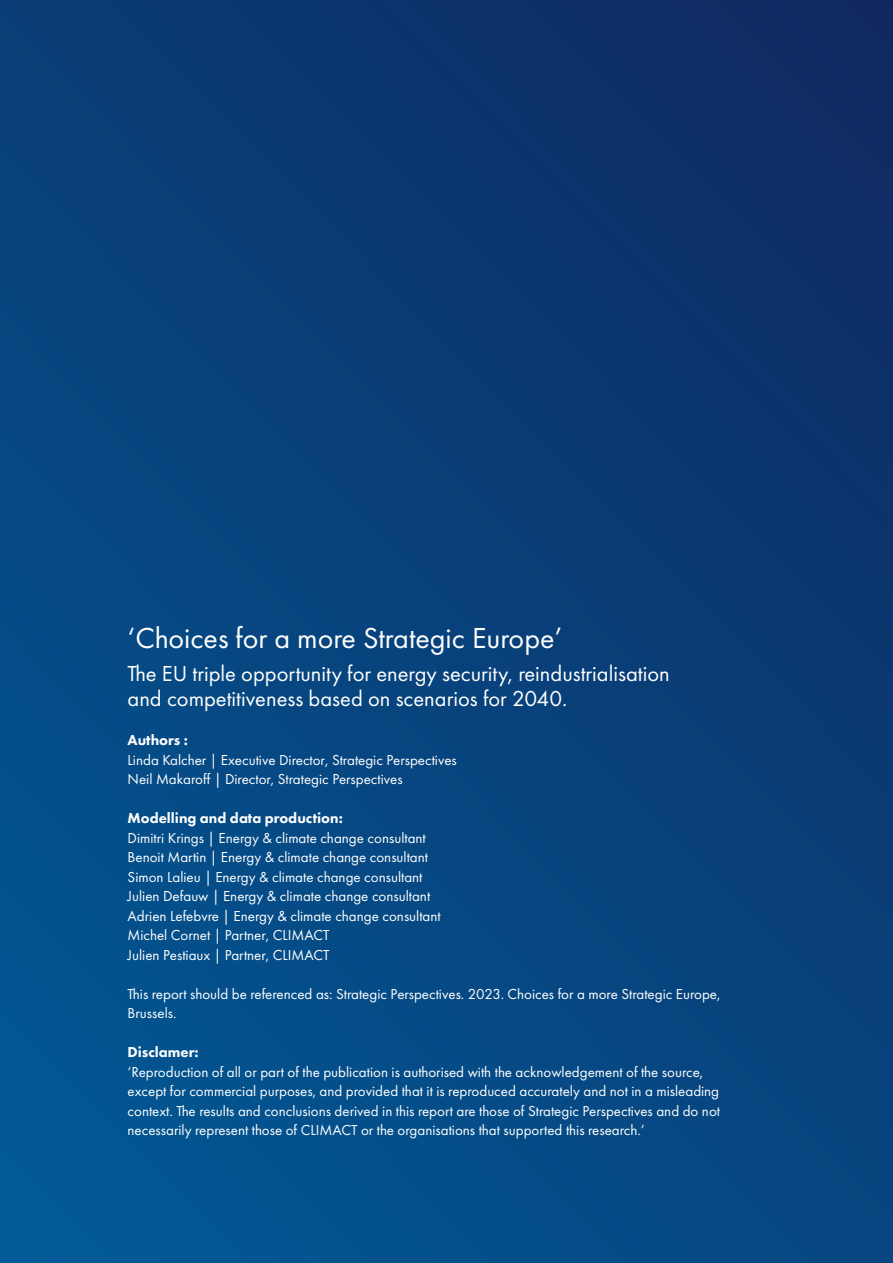
<style>
.page{position:relative;width:893px;height:1263px;background:#fff}
.page>*{position:absolute;margin:0;border:0;box-sizing:border-box;transform-origin:0 0}
.t1{font:30px "Futura PT";color:#fff}
.t2{font:22.5px/25.5px "Futura PT";color:#fff}
.t3{font:15px/19.5px "Futura PT";color:#fff}
.t4{font:800 15px "Futura PT";color:#fff}
</style>
<div class="page">
<div style="left:0;top:0;width:893px;height:1263px;background:linear-gradient(to bottom,#0d326a,#04518c)"></div>
<h1 class="t1" style="left:128px;top:620px;width:436px">‘Choices for a more Strategic Europe’</h1>
<h2 class="t2" style="left:128px;top:660px;width:544px">The EU triple opportunity for energy security, reindustrialisation and competitiveness based on scenarios for 2040.</h2>
<p class="t4" style="left:128px;top:731px;width:62px">Authors :</p>
<p class="t3" style="left:128px;top:750px;width:331px">Linda Kalcher | Executive Director, Strategic Perspectives<br>Neil Makaroff | Director, Strategic Perspectives</p>
<p class="t4" style="left:128px;top:809px;width:217px">Modelling and data production:</p>
<p class="t3" style="left:128px;top:828px;width:315px">Dimitri Krings | Energy &amp; climate change consultant Benoit Martin | Energy &amp; climate change consultant Simon Lalieu | Energy &amp; climate change consultant Julien Defauw | Energy &amp; climate change consultant Adrien Lefebvre | Energy &amp; climate change consultant Michel Cornet | Partner, CLIMACT<br>Julien Pestiaux | Partner, CLIMACT</p>
<p class="t3" style="left:128px;top:984px;width:594px">This report should be referenced as: Strategic Perspectives. 2023. Choices for a more Strategic Europe,<br>Brussels.</p>
<p class="t4" style="left:128px;top:1043px;width:73px">Disclamer:</p>
<p class="t3" style="left:128px;top:1062px;width:594px">‘Reproduction of all or part of the publication is authorised with the acknowledgement of the source, except for commercial purposes, and provided that it is reproduced accurately and not in a misleading context. The results and conclusions derived in this report are those of Strategic Perspectives and do not necessarily represent those of CLIMACT or the organisations that supported this research.’</p>
</div>
